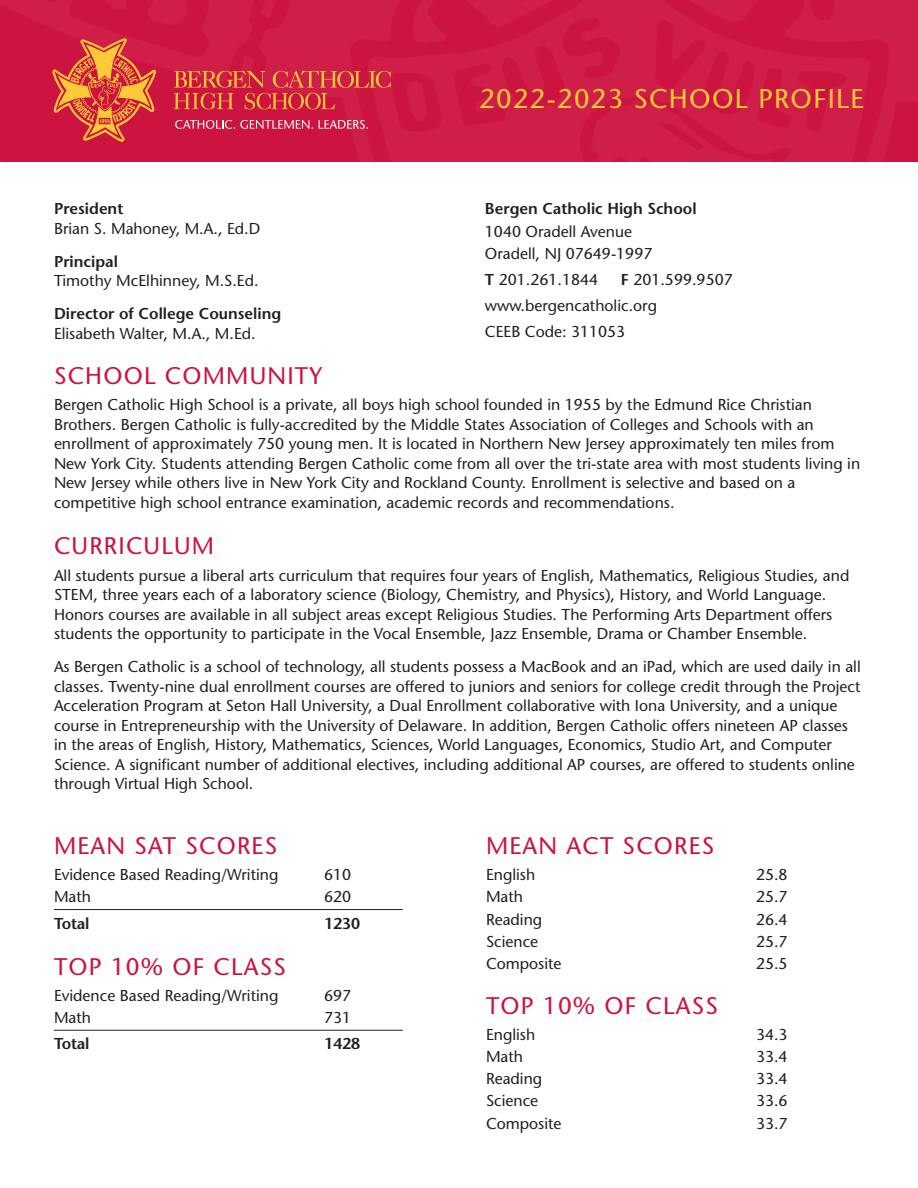
<style>
.page{position:relative;width:918px;height:1188px;background:#fff}
.page>*{position:absolute;margin:0;border:0;box-sizing:border-box;transform-origin:0 0}
.t1{font:27px "Stone Sans";letter-spacing:.05em;color:#ffc938}
.t2{font:24px "Stone Sans";letter-spacing:.05em;color:#cd123f}
.t3{font:15.75px/19.5px "Stone Sans";color:#231f20}
.t4{font:600 15.75px "Stone Sans";color:#231f20}
.s1{font-weight:600}
</style>
<div class="page">
<div style="left:0;top:0;width:918px;height:162px;background:#cf1e48"></div>
<svg style="left:174px;top:71px;width:217px;height:38px"></svg>
<svg style="left:52px;top:38px;width:104px;height:104px"></svg>
<svg style="left:175px;top:120px;width:138px;height:9px"></svg>
<svg style="left:319px;top:120px;width:49px;height:9px"></svg>
<hr style="left:54px;top:909px;width:349px;height:1px;background:#231f20">
<hr style="left:54px;top:1030px;width:349px;height:1px;background:#231f20">
<p class="t4" style="left:54px;top:199px;width:71px">President</p>
<p class="t3" style="left:54px;top:219px;width:208px">Brian S. Mahoney, M.A., Ed.D</p>
<p class="t4" style="left:54px;top:252px;width:65px">Principal</p>
<p class="t3" style="left:54px;top:271px;width:206px">Timothy McElhinney, M.S.Ed.</p>
<p class="t4" style="left:54px;top:304px;width:229px">Director of College Counseling</p>
<p class="t3" style="left:54px;top:324px;width:203px">Elisabeth Walter, M.A., M.Ed.</p>
<h1 class="t1" style="left:479px;top:83px;width:386px">2022-2023 SCHOOL PROFILE</h1>
<p class="t4" style="left:485px;top:199px;width:213px">Bergen Catholic High School</p>
<p class="t3" style="left:485px;top:221px;width:149px">1040 Oradell Avenue</p>
<p class="t3" style="left:485px;top:244px;width:169px">Oradell, NJ 07649-1997</p>
<p class="t3" style="left:485px;top:270px;width:115px"><span class="s1">T</span> 201.261.1844</p>
<p class="t3" style="left:621px;top:270px;width:113px"><span class="s1">F</span> 201.599.9507</p>
<p class="t3" style="left:485px;top:296px;width:174px">www.bergencatholic.org</p>
<p class="t3" style="left:485px;top:322px;width:142px">CEEB Code: 311053</p>
<p class="t2" style="left:54px;top:361px;width:270px">SCHOOL COMMUNITY</p>
<p class="t3" style="left:54px;top:395px;width:808px">Bergen Catholic High School is a private, all boys high school founded in 1955 by the Edmund Rice Christian Brothers. Bergen Catholic is fully-accredited by the Middle States Association of Colleges and Schools with an enrollment of approximately 750 young men. It is located in Northern New Jersey approximately ten miles from New York City. Students attending Bergen Catholic come from all over the tri-state area with most students living in New Jersey while others live in New York City and Rockland County. Enrollment is selective and based on a competitive high school entrance examination, academic records and recommendations.</p>
<p class="t2" style="left:54px;top:532px;width:162px">CURRICULUM</p>
<p class="t3" style="left:54px;top:565px;width:797px">All students pursue a liberal arts curriculum that requires four years of English, Mathematics, Religious Studies, and STEM, three years each of a laboratory science (Biology, Chemistry, and Physics), History, and World Language.<br>Honors courses are available in all subject areas except Religious Studies. The Performing Arts Department offers students the opportunity to participate in the Vocal Ensemble, Jazz Ensemble, Drama or Chamber Ensemble.</p>
<p class="t3" style="left:54px;top:657px;width:808px">As Bergen Catholic is a school of technology, all students possess a MacBook and an iPad, which are used daily in all classes. Twenty-nine dual enrollment courses are offered to juniors and seniors for college credit through the Project Acceleration Program at Seton Hall University, a Dual Enrollment collaborative with Iona University, and a unique course in Entrepreneurship with the University of Delaware. In addition, Bergen Catholic offers nineteen AP classes in the areas of English, History, Mathematics, Sciences, World Languages, Economics, Studio Art, and Computer Science. A significant number of additional electives, including additional AP courses, are offered to students online through Virtual High School.</p>
<p class="t2" style="left:54px;top:831px;width:225px">MEAN SAT SCORES</p>
<p class="t3" style="left:54px;top:865px;width:226px">Evidence Based Reading/Writing</p>
<p class="t3" style="left:324px;top:865px;width:29px">610</p>
<p class="t3" style="left:54px;top:887px;width:39px">Math</p>
<p class="t3" style="left:324px;top:887px;width:29px">620</p>
<p class="t4" style="left:54px;top:914px;width:37px">Total</p>
<p class="t4" style="left:324px;top:914px;width:38px">1230</p>
<p class="t2" style="left:54px;top:952px;width:234px">TOP 10% OF CLASS</p>
<p class="t3" style="left:54px;top:986px;width:226px">Evidence Based Reading/Writing</p>
<p class="t3" style="left:324px;top:986px;width:29px">697</p>
<p class="t3" style="left:54px;top:1008px;width:39px">Math</p>
<p class="t3" style="left:324px;top:1008px;width:29px">731</p>
<p class="t4" style="left:54px;top:1034px;width:37px">Total</p>
<p class="t4" style="left:324px;top:1034px;width:38px">1428</p>
<p class="t2" style="left:486px;top:831px;width:230px">MEAN ACT SCORES</p>
<p class="t3" style="left:486px;top:865px;width:51px">English</p>
<p class="t3" style="left:756px;top:865px;width:33px">25.8</p>
<p class="t3" style="left:486px;top:887px;width:39px">Math</p>
<p class="t3" style="left:756px;top:887px;width:33px">25.7</p>
<p class="t3" style="left:486px;top:909px;width:58px">Reading</p>
<p class="t3" style="left:756px;top:909px;width:33px">26.4</p>
<p class="t3" style="left:486px;top:932px;width:54px">Science</p>
<p class="t3" style="left:756px;top:932px;width:33px">25.7</p>
<p class="t3" style="left:486px;top:954px;width:77px">Composite</p>
<p class="t3" style="left:756px;top:954px;width:33px">25.5</p>
<p class="t2" style="left:486px;top:991px;width:234px">TOP 10% OF CLASS</p>
<p class="t3" style="left:486px;top:1025px;width:51px">English</p>
<p class="t3" style="left:756px;top:1025px;width:33px">34.3</p>
<p class="t3" style="left:486px;top:1047px;width:39px">Math</p>
<p class="t3" style="left:756px;top:1047px;width:33px">33.4</p>
<p class="t3" style="left:486px;top:1069px;width:58px">Reading</p>
<p class="t3" style="left:756px;top:1069px;width:33px">33.4</p>
<p class="t3" style="left:486px;top:1091px;width:54px">Science</p>
<p class="t3" style="left:756px;top:1091px;width:33px">33.6</p>
<p class="t3" style="left:486px;top:1113px;width:77px">Composite</p>
<p class="t3" style="left:756px;top:1113px;width:33px">33.7</p>
</div>
